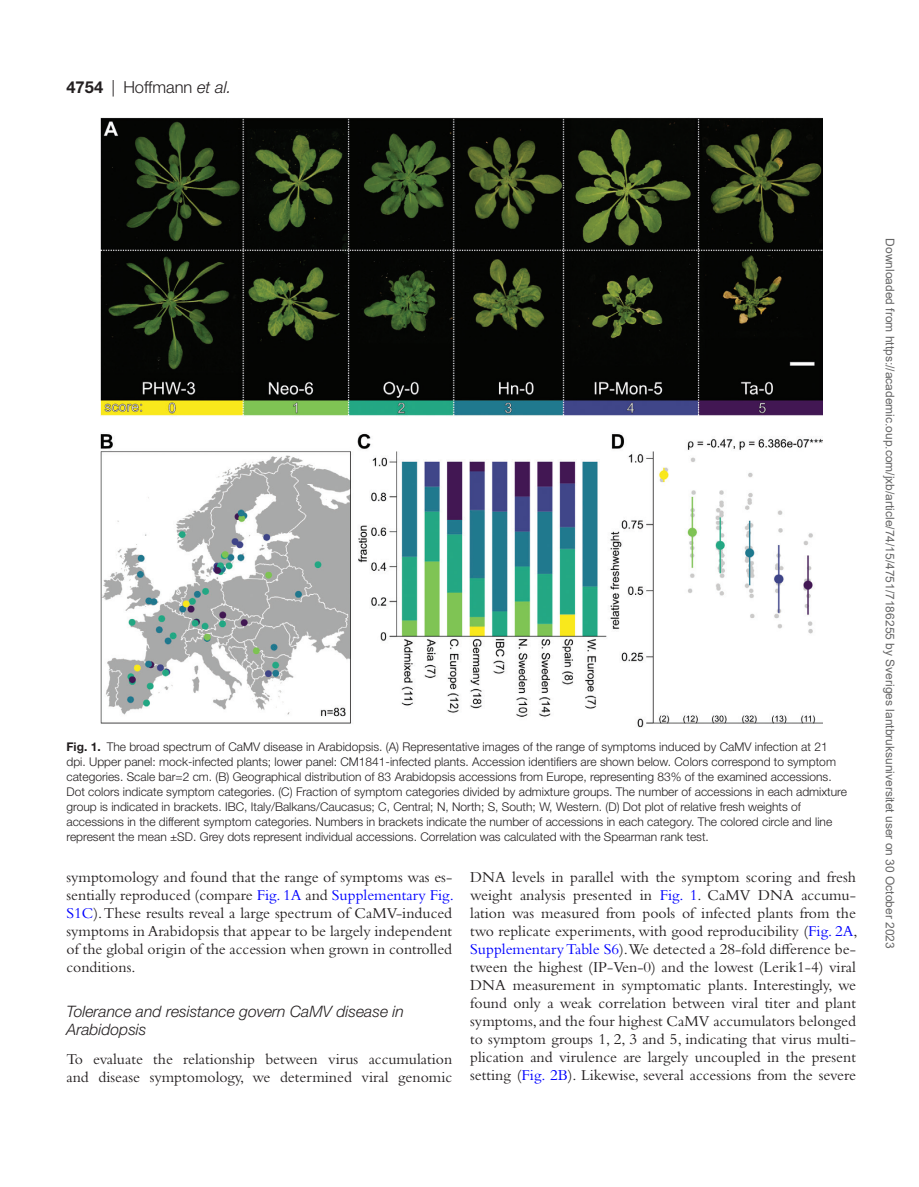
<style>
.page{position:relative;width:919px;height:1187px;background:#fff}
.page>*{position:absolute;margin:0;border:0;box-sizing:border-box;transform-origin:0 0}
.t1{font:300 16.5px "Helvetica Neue LT Std";color:#231f20}
.t2{font:15.75px/18px "Bembo Std";color:#231f20;text-align:justify}
.t3{font:italic 300 15.75px/18px "Helvetica Neue LT Std";color:#231f20}
.t4{font:300 12px/15px "Helvetica Neue LT Std";color:#231f20}
.t5{font:12px "Arial";color:#666}
.s1{font-weight:700}
.s2{font-style:italic}
.s3{color:#00f}
</style>
<div class="page">
<img style="left:100px;top:117px;width:722px;height:610px">
<p class="t1" style="left:66px;top:77px;width:166px"><span class="s1">4754</span> | Hoffmann <span class="s2">et al.</span></p>
<p class="t4" style="left:66px;top:739px;width:782px"><span class="s1">Fig. 1.</span> The broad spectrum of CaMV disease in Arabidopsis. (A) Representative images of the range of symptoms induced by CaMV infection at 21 dpi. Upper panel: mock-infected plants; lower panel: CM1841-infected plants. Accession identifiers are shown below. Colors correspond to symptom categories. Scale bar=2 cm. (B) Geographical distribution of 83 Arabidopsis accessions from Europe, representing 83% of the examined accessions.<br>Dot colors indicate symptom categories. (C) Fraction of symptom categories divided by admixture groups. The number of accessions in each admixture group is indicated in brackets. IBC, Italy/Balkans/Caucasus; C, Central; N, North; S, South; W, Western. (D) Dot plot of relative fresh weights of accessions in the different symptom categories. Numbers in brackets indicate the number of accessions in each category. The colored circle and line represent the mean ±SD. Grey dots represent individual accessions. Correlation was calculated with the Spearman rank test.</p>
<p class="t2" style="left:66px;top:867px;width:389px">symptomology and found that the range of symptoms was es&shy;sentially reproduced (compare <span class="s3">Fig. 1A</span> and <span class="s3">Supplementary Fig.<br>S1C</span>). These results reveal a large spectrum of CaMV-induced symptoms in Arabidopsis that appear to be largely independent of the global origin of the accession when grown in controlled conditions.</p>
<p class="t3" style="left:66px;top:1002px;width:339px">Tolerance and resistance govern CaMV disease in<br>Arabidopsis</p>
<p class="t2" style="left:66px;top:1049px;width:387px">To evaluate the relationship between virus accumulation and disease symptomology, we determined viral genomic</p>
<p class="t2" style="left:470px;top:867px;width:389px">DNA levels in parallel with the symptom scoring and fresh weight analysis presented in <span class="s3">Fig. 1</span>. CaMV DNA accumu&shy;lation was measured from pools of infected plants from the two replicate experiments, with good reproducibility (<span class="s3">Fig. 2A</span>, <span class="s3">Supplementary Table S6</span>).We detected a 28-fold difference be&shy;tween the highest (IP-Ven-0) and the lowest (Lerik1-4) viral DNA measurement in symptomatic plants. Interestingly, we found only a weak correlation between viral titer and plant symptoms, and the four highest CaMV accumulators belonged to symptom groups 1, 2, 3 and 5, indicating that virus multi&shy;plication and virulence are largely uncoupled in the present setting (<span class="s3">Fig. 2B</span>). Likewise, several accessions from the severe</p>
<p class="t5" style="left:894px;top:238px;width:711px;rotate:90deg">Downloaded from https://academic.oup.com/jxb/article/74/15/4751/7186255 by Sveriges lantbruksuniversitet user on 30 October 2023</p>
</div>
